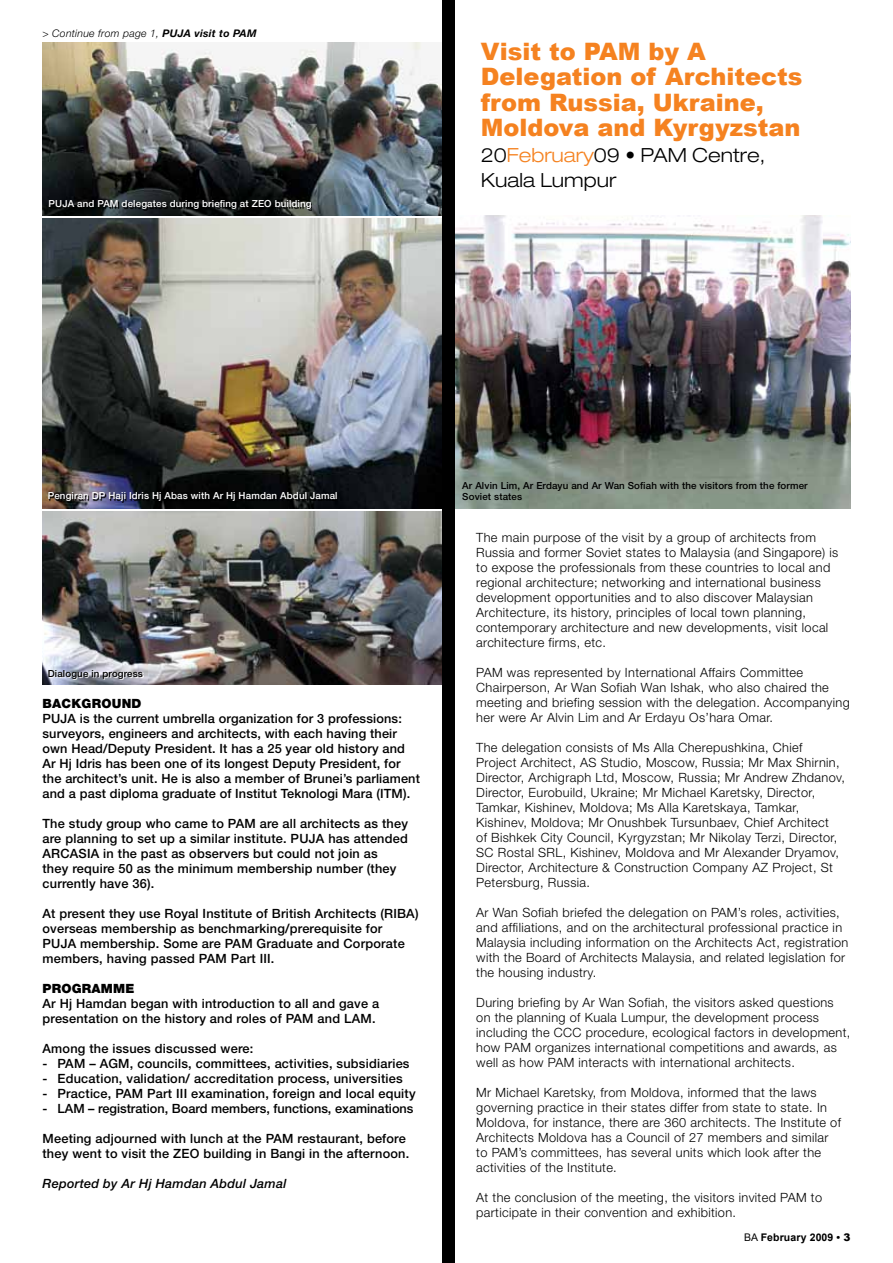
<style>
.page{position:relative;width:893px;height:1263px;background:#fff}
.page>*{position:absolute;margin:0;border:0;box-sizing:border-box;transform-origin:0 0}
.t1{font:900 24px/25.5px "Arial";color:#f58220}
.t2{font:300 expanded 19.5px/25.5px "Helvetica Neue";color:#000}
.t3{font:300 12.75px/15px "Helvetica Neue";letter-spacing:.025em;color:#000}
.t4{font:500 12.75px/15px "Helvetica Neue";letter-spacing:.015em;color:#000}
.t5{font:italic 500 12.75px "Helvetica Neue";letter-spacing:.015em;color:#000}
.t6{font:900 12.75px "Helvetica Neue";letter-spacing:.015em;color:#000}
.t7{font:italic 300 10.5px "Helvetica Neue";letter-spacing:.025em;color:#000}
.t8{font:700 10.5px "Arial";letter-spacing:.01em;color:#000}
.t9{font:500 9.75px "Helvetica Neue";letter-spacing:.015em;color:#fff}
.t10{font:500 9.75px/11.2px "Helvetica Neue";letter-spacing:.015em;color:#000}
.s1{font-weight:700}
.s2{color:#f58220}
.s3{font-weight:400}
.s4{font-weight:900}
</style>
<div class="page">
<img style="left:43px;top:512px;width:399px;height:173px">
<img style="left:43px;top:219px;width:399px;height:290px">
<img style="left:455px;top:216px;width:395px;height:293px">
<img style="left:43px;top:43px;width:399px;height:173px">
<div style="left:442px;top:0;width:13px;height:1263px;background:#000"></div>
<svg style="left:50px;top:202px;width:262px;height:9px;background:#141717"></svg>
<svg style="left:50px;top:493px;width:288px;height:10px;background:#18181e"></svg>
<svg style="left:50px;top:671px;width:94px;height:9px"></svg>
<p class="t7" style="left:43px;top:27px;width:216px">&gt; Continue from page 1, <span class="s1">PUJA visit to PAM</span></p>
<p class="t9" style="left:49px;top:198px;width:265px">PUJA and PAM delegates during briefing at ZEO building</p>
<h1 class="t1" style="left:481px;top:39px;width:323px">Visit to PAM by A<br>Delegation of Architects from Russia, Ukraine,<br>Moldova and Kyrgyzstan</h1>
<h2 class="t2" style="left:481px;top:142px;width:286px">20<span class="s2">February</span>09 • PAM Centre,<br>Kuala Lumpur</h2>
<p class="t9" style="left:48px;top:490px;width:291px">Pengiran DP Haji Idris Hj Abas with Ar Hj Hamdan Abdul Jamal</p>
<p class="t10" style="left:462px;top:480px;width:347px">Ar Alvin Lim, Ar Erdayu and Ar Wan Sofiah with the visitors from the former<br>Soviet states</p>
<p class="t10" style="left:48px;top:667px;width:97px">Dialogue in progress</p>
<p class="t6" style="left:43px;top:696px;width:100px">BACKGROUND</p>
<p class="t4" style="left:43px;top:711px;width:379px">PUJA is the current umbrella organization for 3 professions: surveyors, engineers and architects, with each having their own Head/Deputy President. It has a 25 year old history and Ar Hj Idris has been one of its longest Deputy President, for the architect’s unit. He is also a member of Brunei’s parliament and a past diploma graduate of Institut Teknologi Mara (ITM).</p>
<p class="t4" style="left:43px;top:816px;width:367px">The study group who came to PAM are all architects as they are planning to set up a similar institute. PUJA has attended ARCASIA in the past as observers but could not join as<br>they require 50 as the minimum membership number (they currently have 36).</p>
<p class="t4" style="left:43px;top:906px;width:378px">At present they use Royal Institute of British Architects (RIBA) overseas membership as benchmarking/prerequisite for PUJA membership. Some are PAM Graduate and Corporate members, having passed PAM Part III.</p>
<p class="t6" style="left:43px;top:981px;width:93px">PROGRAMME</p>
<p class="t4" style="left:43px;top:996px;width:338px">Ar Hj Hamdan began with introduction to all and gave a presentation on the history and roles of PAM and LAM.</p>
<p class="t4" style="left:43px;top:1041px;width:212px">Among the issues discussed were:</p>
<p class="t4" style="left:43px;top:1056px;width:369px">- PAM – AGM, councils, committees, activities, subsidiaries</p>
<p class="t4" style="left:43px;top:1070px;width:362px">- Education, validation/ accreditation process, universities</p>
<p class="t4" style="left:43px;top:1085px;width:375px">- Practice, PAM Part III examination, foreign and local equity</p>
<p class="t4" style="left:43px;top:1100px;width:372px">- LAM – registration, Board members, functions, examinations</p>
<p class="t4" style="left:43px;top:1130px;width:368px">Meeting adjourned with lunch at the PAM restaurant, before they went to visit the ZEO building in Bangi in the afternoon.</p>
<p class="t5" style="left:43px;top:1176px;width:245px">Reported by Ar Hj Hamdan Abdul Jamal</p>
<p class="t3" style="left:476px;top:530px;width:364px">The main purpose of the visit by a group of architects from Russia and former Soviet states to Malaysia (and Singapore) is to expose the professionals from these countries to local and regional architecture; networking and international business development opportunities and to also discover Malaysian Architecture, its history, principles of local town planning, contemporary architecture and new developments, visit local architecture firms, etc.</p>
<p class="t3" style="left:476px;top:665px;width:375px">PAM was represented by International Affairs Committee Chairperson, Ar Wan Sofiah Wan Ishak, who also chaired the meeting and briefing session with the delegation. Accompanying her were Ar Alvin Lim and Ar Erdayu Os’hara Omar.</p>
<p class="t3" style="left:476px;top:740px;width:370px">The delegation consists of Ms Alla Cherepushkina, Chief Project Architect, AS Studio, Moscow, Russia; Mr Max Shirnin, Director, Archigraph Ltd, Moscow, Russia; Mr Andrew Zhdanov, Director, Eurobuild, Ukraine; Mr Michael Karetsky, Director, Tamkar, Kishinev, Moldova; Ms Alla Karetskaya, Tamkar, Kishinev, Moldova; Mr Onushbek Tursunbaev, Chief Architect<br>of Bishkek City Council, Kyrgyzstan; Mr Nikolay Terzi, Director, SC Rostal SRL, Kishinev, Moldova and Mr Alexander Dryamov, Director, Architecture &amp; Construction Company AZ Project, St Petersburg, Russia.</p>
<p class="t3" style="left:476px;top:905px;width:374px">Ar Wan Sofiah briefed the delegation on PAM’s roles, activities, and affiliations, and on the architectural professional practice in Malaysia including information on the Architects Act, registration with the Board of Architects Malaysia, and related legislation for the housing industry.</p>
<p class="t3" style="left:476px;top:995px;width:376px">During briefing by Ar Wan Sofiah, the visitors asked questions on the planning of Kuala Lumpur, the development process including the CCC procedure, ecological factors in development, how PAM organizes international competitions and awards, as well as how PAM interacts with international architects.</p>
<p class="t3" style="left:476px;top:1085px;width:366px">Mr Michael Karetsky, from Moldova, informed that the laws governing practice in their states differ from state to state. In Moldova, for instance, there are 360 architects. The Institute of Architects Moldova has a Council of 27 members and similar to PAM’s committees, has several units which look after the activities of the Institute.</p>
<p class="t3" style="left:476px;top:1190px;width:347px">At the conclusion of the meeting, the visitors invited PAM to participate in their convention and exhibition.</p>
<p class="t8" style="left:744px;top:1231px;width:108px"><span class="s3">BA</span> February 2009 • <span class="s4">3</span></p>
</div>
